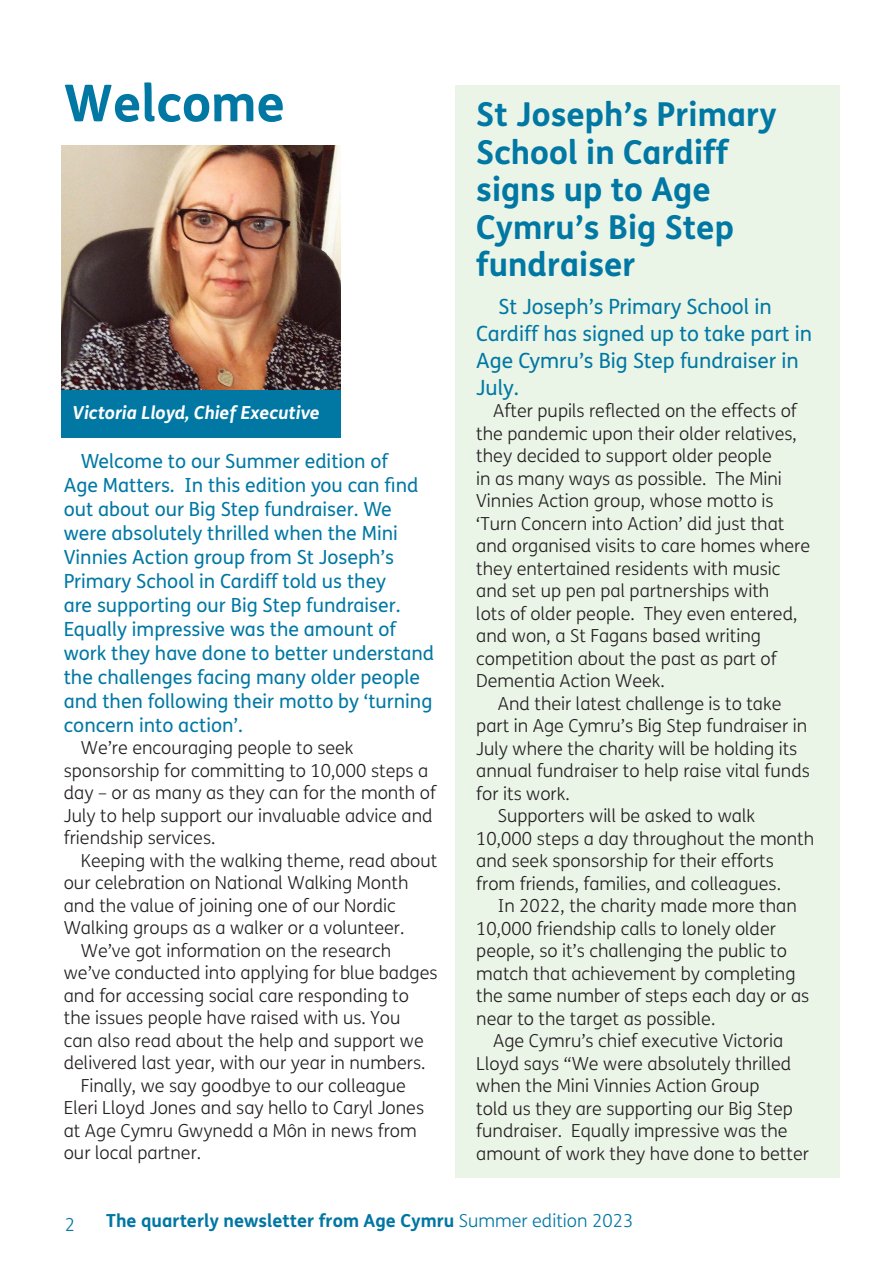
<style>
.page{position:relative;width:893px;height:1263px;background:#fff}
.page>*{position:absolute;margin:0;border:0;box-sizing:border-box;transform-origin:0 0}
.Page_heading_2{font:700 51px "FS Me";color:#0078a3}
.Page_heading_2-2{font:700 33px/37.5px "FS Me";color:#0078a3}
.intro_para{font:21px/27px "FS Me";color:#0078a3}
.intro_para-2{font:19.5px/24px "FS Me";color:#0078a3}
.body{font:300 18px/22.5px "FS Me";color:#231f20}
.t1{font:700 18px "FS Me";color:#0076a3}
.body-2{font:italic 700 18px "FS Me";color:#fff}
.t2{font:300 18px "FS Me";color:#0076a3}
.s1{font-weight:300}
</style>
<div class="page">
<img style="left:62px;top:146px;width:279px;height:244px">
<div style="left:62px;top:390px;width:279px;height:48px;background:#0078a3"></div>
<div style="left:455px;top:85px;width:385px;height:1093px;background:#eaf4e7"></div>
<p class="Page_heading_2" style="left:64px;top:71px;width:223px">Welcome</p>
<p class="body-2" style="left:73px;top:402px;width:249px">Victoria Lloyd, Chief Executive</p>
<p class="intro_para-2" style="left:64px;top:449px;width:372px;text-indent:17px">Welcome to our Summer edition of<br>Age Matters. In this edition you can find out about our Big Step fundraiser. We were absolutely thrilled when the Mini Vinnies Action group from St Joseph’s Primary School in Cardiff told us they<br>are supporting our Big Step fundraiser.<br>Equally impressive was the amount of work they have done to better understand the challenges facing many older people and then following their motto by ‘turning concern into action’.</p>
<p class="body" style="left:64px;top:737px;width:374px;text-indent:17px">We’re encouraging people to seek sponsorship for committing to 10,000 steps a day – or as many as they can for the month of July to help support our invaluable advice and friendship services.</p>
<p class="body" style="left:64px;top:850px;width:375px;text-indent:17px">Keeping with the walking theme, read about our celebration on National Walking Month and the value of joining one of our Nordic Walking groups as a walker or a volunteer.</p>
<p class="body" style="left:64px;top:940px;width:375px;text-indent:17px">We’ve got information on the research we’ve conducted into applying for blue badges and for accessing social care responding to the issues people have raised with us. You<br>can also read about the help and support we delivered last year, with our year in numbers.</p>
<p class="body" style="left:64px;top:1075px;width:362px;text-indent:17px">Finally, we say goodbye to our colleague Eleri Lloyd Jones and say hello to Caryl Jones at Age Cymru Gwynedd a Môn in news from our local partner.</p>
<p class="Page_heading_2-2" style="left:476px;top:96px;width:302px">St Joseph’s Primary<br>School in Cardiff signs up to Age<br>Cymru’s Big Step fundraiser</p>
<p class="intro_para" style="left:476px;top:292px;width:337px;text-indent:22px">St Joseph’s Primary School in<br>Cardiff has signed up to take part in<br>Age Cymru’s Big Step fundraiser in<br>July.</p>
<p class="body" style="left:476px;top:400px;width:335px;text-indent:17px">After pupils reflected on the effects of the pandemic upon their older relatives, they decided to support older people<br>in as many ways as possible. The Mini Vinnies Action group, whose motto is ‘Turn Concern into Action’ did just that and organised visits to care homes where they entertained residents with music and set up pen pal partnerships with<br>lots of older people. They even entered, and won, a St Fagans based writing competition about the past as part of Dementia Action Week.</p>
<p class="body" style="left:476px;top:692px;width:335px;text-indent:22px">And their latest challenge is to take part in Age Cymru’s Big Step fundraiser in July where the charity will be holding its annual fundraiser to help raise vital funds for its work.</p>
<p class="body" style="left:476px;top:805px;width:340px;text-indent:22px">Supporters will be asked to walk 10,000 steps a day throughout the month and seek sponsorship for their efforts from friends, families, and colleagues.</p>
<p class="body" style="left:476px;top:895px;width:334px;text-indent:22px">In 2022, the charity made more than 10,000 friendship calls to lonely older people, so it’s challenging the public to match that achievement by completing the same number of steps each day or as near to the target as possible.</p>
<p class="body" style="left:476px;top:1030px;width:334px;text-indent:17px">Age Cymru’s chief executive Victoria Lloyd says “We were absolutely thrilled when the Mini Vinnies Action Group<br>told us they are supporting our Big Step fundraiser. Equally impressive was the amount of work they have done to better</p>
<p class="t2" style="left:65px;top:1214px;width:12px">2</p>
<p class="t1" style="left:106px;top:1209px;width:529px">The quarterly newsletter from Age Cymru <span class="s1">Summer edition 2023</span></p>
</div>
